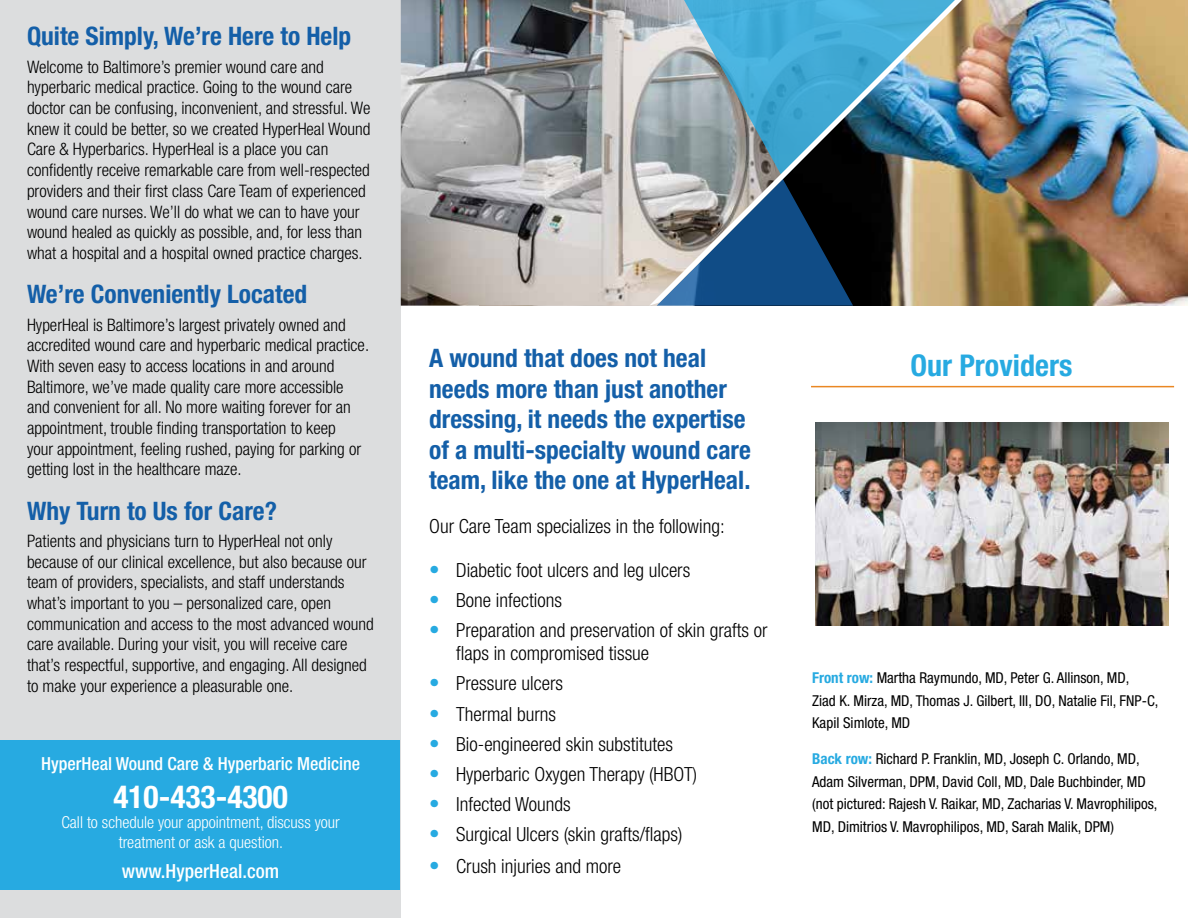
<style>
.page{position:relative;width:1188px;height:918px;background:#fff}
.page>*{position:absolute;margin:0;border:0;box-sizing:border-box;transform-origin:0 0}
.t1{font:700 condensed 31.5px "Helvetica Neue LT Std";color:#fff}
.t2{font:700 condensed 30px "Helvetica Neue LT Std";color:#27aae1}
.t3{font:700 condensed 25.5px/30.6px "Helvetica Neue LT Std";color:#145fa8}
.t4{font:300 condensed 19.5px/23.4px "Helvetica Neue LT Std";color:#000}
.t5{font:500 condensed 19.5px "Helvetica Neue LT Std";color:#fff}
.t6{font:500 condensed 18px "Helvetica Neue LT Std";color:#fff}
.t7{font:300 condensed 17.25px/20.7px "Helvetica Neue LT Std";color:#000}
.t8{font:300 condensed 16.5px/19.8px "Helvetica Neue LT Std";color:#fff;text-align:center}
.t9{font:condensed 15px/22.5px "Helvetica Neue LT Std";color:#000}
.s1{font-size:21px;color:#27aae1}
.s2{font-weight:700;color:#27aae1}
</style>
<div class="page">
<img style="left:962px;top:0;width:226px;height:306px">
<div style="left:0;top:0;width:401px;height:918px;background:#dcddde"></div>
<img style="left:401px;top:0;width:248px;height:306px">
<img style="left:962px;top:0;width:30px;height:179px">
<div style="left:0;top:741px;width:399px;height:149px;background:#27aae1"></div>
<img style="left:649px;top:0;width:313px;height:306px">
<hr style="left:811px;top:386px;width:363px;height:1px;background:#ea8723">
<img style="left:815px;top:423px;width:353px;height:203px">
<h3 class="t3" style="left:27px;top:21px;width:326px">Quite Simply, We’re Here to Help</h3>
<p class="t7" style="left:27px;top:56px;width:345px">Welcome to Baltimore’s premier wound care and hyperbaric medical practice. Going to the wound care doctor can be confusing, inconvenient, and stressful. We knew it could be better, so we created HyperHeal Wound Care &amp; Hyperbarics. HyperHeal is a place you can confidently receive remarkable care from well-respected providers and their first class Care Team of experienced wound care nurses. We’ll do what we can to have your wound healed as quickly as possible, and, for less than what a hospital and a hospital owned practice charges.</p>
<h3 class="t3" style="left:27px;top:278px;width:282px">We’re Conveniently Located</h3>
<p class="t7" style="left:27px;top:314px;width:344px">HyperHeal is Baltimore’s largest privately owned and accredited wound care and hyperbaric medical practice.<br>With seven easy to access locations in and around Baltimore, we’ve made quality care more accessible and convenient for all. No more waiting forever for an appointment, trouble finding transportation to keep<br>your appointment, feeling rushed, paying for parking or getting lost in the healthcare maze.</p>
<h3 class="t3" style="left:27px;top:495px;width:252px">Why Turn to Us for Care?</h3>
<p class="t7" style="left:27px;top:530px;width:348px">Patients and physicians turn to HyperHeal not only because of our clinical excellence, but also because our team of providers, specialists, and staff understands what’s important to you – personalized care, open communication and access to the most advanced wound care available. During your visit, you will receive care that’s respectful, supportive, and engaging. All designed to make your experience a pleasurable one.</p>
<p class="t6" style="left:41px;top:753px;width:321px">HyperHeal Wound Care &amp; Hyperbaric Medicine</p>
<h1 class="t1" style="left:113px;top:778px;width:176px">410-433-4300</h1>
<p class="t8" style="left:61px;top:812px;width:280px">Call to schedule your appointment, discuss your treatment or ask a question.</p>
<p class="t5" style="left:122px;top:859px;width:159px">www.HyperHeal.com</p>
<h3 class="t3" style="left:429px;top:342px;width:323px">A wound that does not heal needs more than just another dressing, it needs the expertise of a multi-specialty wound care team, like the one at HyperHeal.</h3>
<p class="t4" style="left:429px;top:514px;width:297px">Our Care Team specializes in the following:</p>
<p class="t4" style="left:429px;top:558px;width:263px"><span class="s1">•</span> Diabetic foot ulcers and leg ulcers</p>
<p class="t4" style="left:429px;top:588px;width:134px"><span class="s1">•</span> Bone infections</p>
<p class="t4" style="left:456px;top:618px;width:313px;text-indent:-27px"><span class="s1">•</span> Preparation and preservation of skin grafts or flaps in compromised tissue</p>
<p class="t4" style="left:429px;top:672px;width:135px"><span class="s1">•</span> Pressure ulcers</p>
<p class="t4" style="left:429px;top:702px;width:128px"><span class="s1">•</span> Thermal burns</p>
<p class="t4" style="left:429px;top:732px;width:245px"><span class="s1">•</span> Bio-engineered skin substitutes</p>
<p class="t4" style="left:429px;top:762px;width:270px"><span class="s1">•</span> Hyperbaric Oxygen Therapy (HBOT)</p>
<p class="t4" style="left:429px;top:792px;width:143px"><span class="s1">•</span> Infected Wounds</p>
<p class="t4" style="left:429px;top:822px;width:255px"><span class="s1">•</span> Surgical Ulcers (skin grafts/flaps)</p>
<p class="t4" style="left:429px;top:854px;width:193px"><span class="s1">•</span> Crush injuries and more</p>
<h2 class="t2" style="left:910px;top:348px;width:163px">Our Providers</h2>
<p class="t9" style="left:812px;top:667px;width:348px"><span class="s2">Front row:</span> Martha Raymundo, MD, Peter G. Allinson, MD,<br>Ziad K. Mirza, MD, Thomas J. Gilbert, III, DO, Natalie Fil, FNP-C,<br>Kapil Simlote, MD</p>
<p class="t9" style="left:812px;top:748px;width:347px"><span class="s2">Back row:</span> Richard P. Franklin, MD, Joseph C. Orlando, MD, Adam Silverman, DPM, David Coll, MD, Dale Buchbinder, MD (not pictured: Rajesh V. Raikar, MD, Zacharias V. Mavrophilipos, MD, Dimitrios V. Mavrophilipos, MD, Sarah Malik, DPM)</p>
</div>
